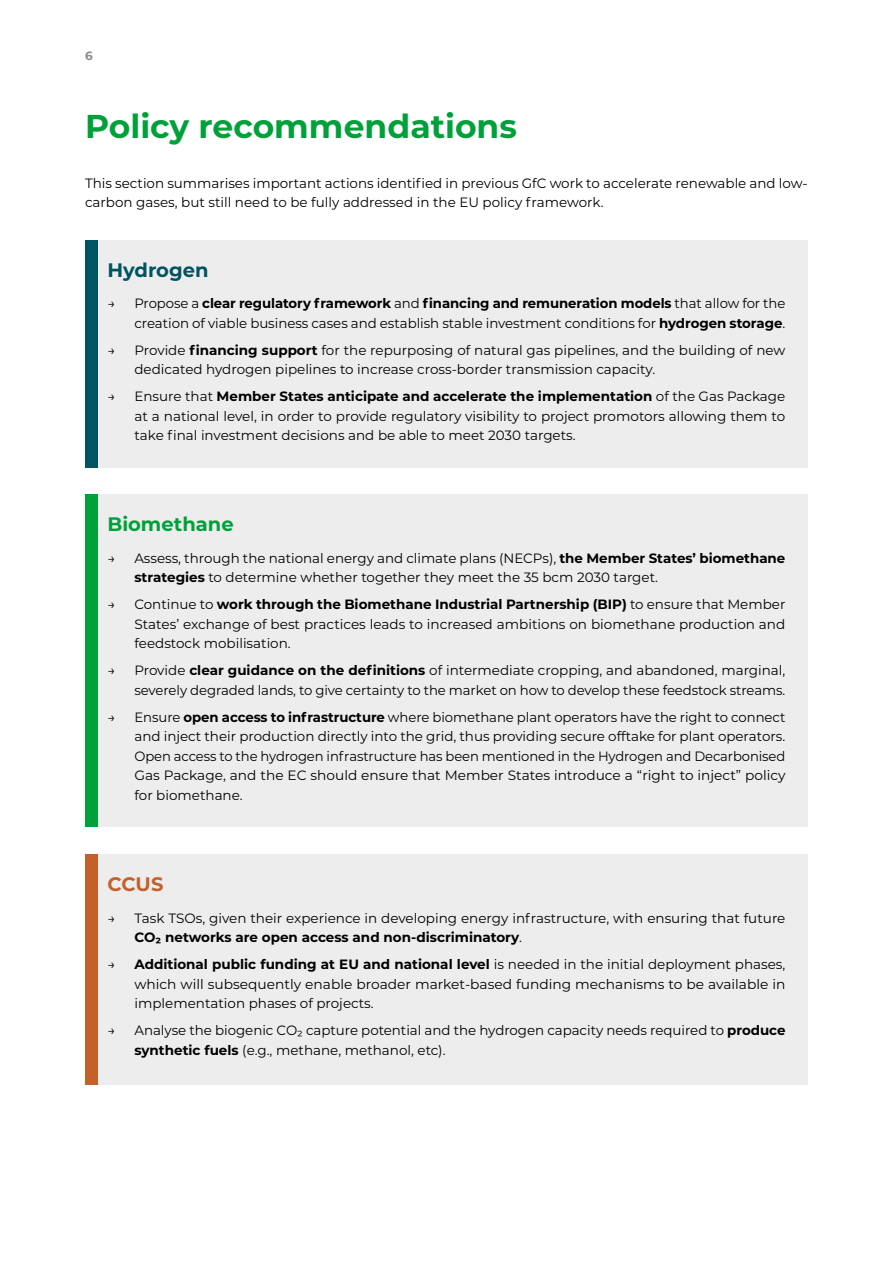
<style>
.page{position:relative;width:893px;height:1263px;background:#fff}
.page>*{position:absolute;margin:0;border:0;box-sizing:border-box;transform-origin:0 0}
.t1{font:700 33px "Montserrat";color:#00a13a}
.t2{font:700 19.5px "Montserrat";color:#00a13a}
.t3{font:700 19.5px "Montserrat";color:#005361}
.t4{font:700 19.5px "Montserrat";color:#c46029}
.t5{font:13.5px/19.5px "Montserrat";color:#000}
.t6{font:700 12px "Montserrat";color:#8c8c8c}
.s1{font-weight:700}
</style>
<div class="page">
<div style="left:85px;top:240px;width:723px;height:227px;background:#ededed"></div>
<div style="left:85px;top:240px;width:12px;height:227px;background:#005361"></div>
<div style="left:85px;top:494px;width:723px;height:333px;background:#ededed"></div>
<div style="left:85px;top:494px;width:12px;height:333px;background:#00a13a"></div>
<div style="left:85px;top:854px;width:723px;height:231px;background:#ededed"></div>
<div style="left:85px;top:854px;width:12px;height:231px;background:#c46029"></div>
<p class="t6" style="left:85px;top:47px;width:9px">6</p>
<h1 class="t1" style="left:85px;top:103px;width:433px">Policy recommendations</h1>
<p class="t5" style="left:85px;top:173px;width:724px">This section summarises important actions identified in previous GfC work to accelerate renewable and low&shy;carbon gases, but still need to be fully addressed in the EU policy framework.</p>
<h2 class="t3" style="left:107px;top:256px;width:103px">Hydrogen</h2>
<p class="t5" style="left:107px;top:293px;width:679px;text-align:right">→ Propose a <span class="s1">clear regulatory framework</span> and <span class="s1">financing and remuneration models</span> that allow for the creation of viable business cases and establish stable investment conditions for <span class="s1">hydrogen storage</span>.</p>
<p class="t5" style="left:134px;top:340px;width:652px;text-indent:-27px">→ Provide <span class="s1">financing support</span> for the repurposing of natural gas pipelines, and the building of new dedicated hydrogen pipelines to increase cross-border transmission capacity.</p>
<p class="t5" style="left:134px;top:386px;width:652px;text-align:justify;text-indent:-27px">→ Ensure that <span class="s1">Member States anticipate and accelerate the implementation</span> of the Gas Package at a national level, in order to provide regulatory visibility to project promotors allowing them to take final investment decisions and be able to meet 2030 targets.</p>
<h2 class="t2" style="left:107px;top:510px;width:128px">Biomethane</h2>
<p class="t5" style="left:134px;top:548px;width:652px;text-indent:-27px">→ Assess, through the national energy and climate plans (NECPs), <span class="s1">the Member States’ biomethane strategies</span> to determine whether together they meet the 35 bcm 2030 target.</p>
<p class="t5" style="left:134px;top:594px;width:652px;text-align:justify;text-indent:-27px">→ Continue to <span class="s1">work through the Biomethane Industrial Partnership (BIP)</span> to ensure that Member States’ exchange of best practices leads to increased ambitions on biomethane production and feedstock mobilisation.</p>
<p class="t5" style="left:107px;top:660px;width:679px;text-align:right">→ Provide <span class="s1">clear guidance on the definitions</span> of intermediate cropping, and abandoned, marginal, severely degraded lands, to give certainty to the market on how to develop these feedstock streams.</p>
<p class="t5" style="left:134px;top:707px;width:652px;text-align:justify;text-indent:-27px">→ Ensure <span class="s1">open access to infrastructure</span> where biomethane plant operators have the right to connect and inject their production directly into the grid, thus providing secure offtake for plant operators.<br>Open access to the hydrogen infrastructure has been mentioned in the Hydrogen and Decarbonised Gas Package, and the EC should ensure that Member States introduce a “right to inject” policy for biomethane.</p>
<h2 class="t4" style="left:107px;top:870px;width:57px">CCUS</h2>
<p class="t5" style="left:134px;top:908px;width:652px;text-indent:-27px">→ Task TSOs, given their experience in developing energy infrastructure, with ensuring that future<br><span class="s1">CO2 networks are open access and non-discriminatory</span>.</p>
<p class="t5" style="left:134px;top:954px;width:652px;text-align:justify;text-indent:-27px">→ <span class="s1">Additional public funding at EU and national level</span> is needed in the initial deployment phases, which will subsequently enable broader market-based funding mechanisms to be available in implementation phases of projects.</p>
<p class="t5" style="left:134px;top:1020px;width:652px;text-indent:-27px">→ Analyse the biogenic CO2 capture potential and the hydrogen capacity needs required to <span class="s1">produce synthetic fuels</span> (e.g., methane, methanol, etc).</p>
</div>
